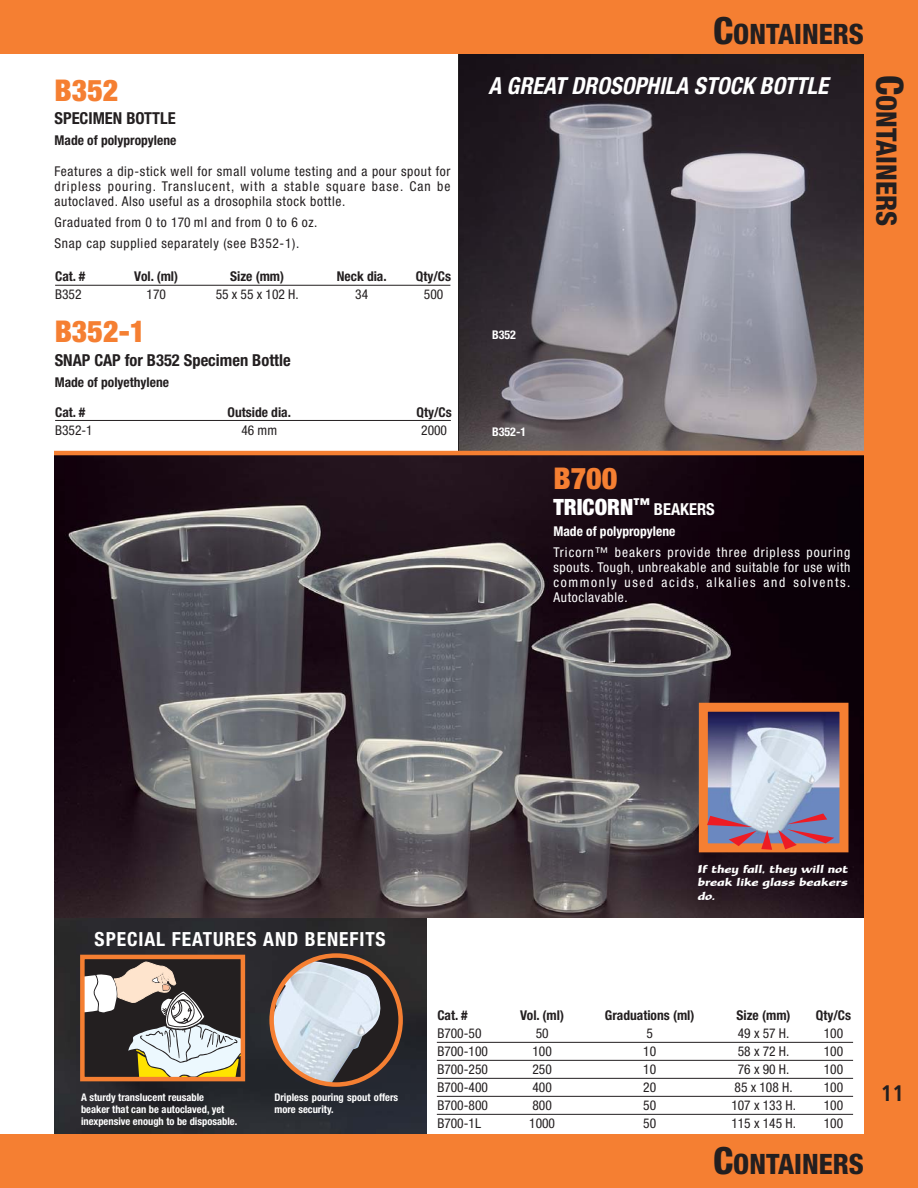
<style>
.page{position:relative;width:918px;height:1188px;background:#fff}
.page>*{position:absolute;margin:0;border:0;box-sizing:border-box;transform-origin:0 0}
.t1{font:900 condensed 30px "Helvetica Neue";color:#f57f32}
.t2{font:800 condensed 28.2px "Helvetica Neue";color:#231f20}
.t3{font:italic 700 condensed 23.55px "Helvetica Neue";color:#fff}
.t4{font:900 condensed 22.5px "Helvetica Neue";color:#fff}
.t5{font:700 condensed 22.5px "Frutiger";color:#231f20}
.t6{font:700 condensed 19.5px "Helvetica Neue";letter-spacing:.05em;color:#fff}
.t7{font:700 condensed 16.5px "Helvetica Neue";color:#231f20}
.t8{font:condensed 13.5px/15px "Helvetica Neue";color:#231f20;text-align:justify}
.t9{font:condensed 13.5px/15px "Helvetica Neue";letter-spacing:.12em;color:#fff;text-align:justify}
.t10{font:700 condensed 13.5px "Helvetica Neue";color:#231f20}
.t11{font:condensed 13.5px/21px "Helvetica Neue";letter-spacing:.05em;color:#231f20}
.t12{font:700 condensed 13.5px "Helvetica Neue";color:#fff}
.t13{font:12px/13.5px "Becka Script Plain";letter-spacing:-.005em;color:#fff;text-align:justify}
.t14{font:700 condensed 12px "Helvetica Neue";color:#fff}
.t15{font:700 condensed 10.5px/12px "Helvetica Neue";color:#fff}
.s1{font-size:37.5px}
.s2{font-weight:700;font-size:16.5px}
</style>
<div class="page">
<img style="left:459px;top:54px;width:405px;height:397px">
<img style="left:54px;top:918px;width:372px;height:216px">
<hr style="left:437px;top:1042px;width:416px;height:1px;background:#231f20">
<hr style="left:437px;top:1060px;width:416px;height:1px;background:#231f20">
<hr style="left:437px;top:1078px;width:416px;height:1px;background:#231f20">
<hr style="left:437px;top:1096px;width:416px;height:1px;background:#231f20">
<hr style="left:437px;top:1114px;width:416px;height:1px;background:#231f20">
<img style="left:54px;top:455px;width:810px;height:463px">
<img style="left:709px;top:713px;width:129px;height:129px">
<div style="left:699px;top:703px;width:149px;height:149px;border:9px solid #f57f32"></div>
<svg style="left:707px;top:816px;width:65px;height:34px;background:#b07f8d"></svg>
<svg style="left:778px;top:813px;width:56px;height:36px;background:#a0758d"></svg>
<svg style="left:85px;top:961px;width:155px;height:115px;background:#7d7a73"></svg>
<div style="left:80px;top:955px;width:165px;height:126px;border:4px solid #f57f32"></div>
<svg style="left:269px;top:953px;width:134px;height:134px;background:#948d8b"></svg>
<hr style="left:55px;top:420px;width:396px;height:1px;background:#231f20">
<hr style="left:55px;top:285px;width:395px;height:1px;background:#231f20">
<hr style="left:54px;top:451px;width:810px;height:4px;background:#f57f32">
<div style="left:0;top:1134px;width:918px;height:54px;background:#f57f32"></div>
<div style="left:0;top:0;width:918px;height:54px;background:#f57f32"></div>
<div style="left:864px;top:36px;width:54px;height:1152px;background:#f57f32"></div>
<h1 class="t1" style="left:55px;top:80px;width:66px">B352</h1>
<p class="t7" style="left:55px;top:112px;width:123px">SPECIMEN BOTTLE</p>
<p class="t10" style="left:55px;top:135px;width:123px">Made of polypropylene</p>
<p class="t8" style="left:55px;top:165px;width:398px">Features a dip-stick well for small volume testing and a pour spout for dripless pouring. Translucent, with a stable square base. Can be autoclaved. Also useful as a drosophila stock bottle.</p>
<p class="t11" style="left:55px;top:213px;width:264px">Graduated from 0 to 170 ml and from 0 to 6 oz.<br>Snap cap supplied separately (see B352-1).</p>
<p class="t10" style="left:55px;top:272px;width:32px">Cat. #</p>
<p class="t10" style="left:134px;top:272px;width:45px">Vol. (ml)</p>
<p class="t10" style="left:230px;top:272px;width:55px">Size (mm)</p>
<p class="t10" style="left:337px;top:272px;width:51px">Neck dia.</p>
<p class="t10" style="left:416px;top:272px;width:37px">Qty/Cs</p>
<p class="t8" style="left:55px;top:288px;width:28px">B352</p>
<p class="t8" style="left:147px;top:288px;width:21px">170</p>
<p class="t8" style="left:216px;top:288px;width:84px">55 x 55 x 102 H.</p>
<p class="t8" style="left:355px;top:288px;width:14px">34</p>
<p class="t8" style="left:424px;top:288px;width:21px">500</p>
<h1 class="t1" style="left:55px;top:320px;width:92px">B352-1</h1>
<p class="t7" style="left:55px;top:354px;width:237px">SNAP CAP for B352 Specimen Bottle</p>
<p class="t10" style="left:55px;top:377px;width:116px">Made of polyethylene</p>
<p class="t10" style="left:55px;top:407px;width:32px">Cat. #</p>
<p class="t10" style="left:228px;top:407px;width:65px">Outside dia.</p>
<p class="t10" style="left:417px;top:407px;width:37px">Qty/Cs</p>
<p class="t8" style="left:55px;top:424px;width:39px">B352-1</p>
<p class="t8" style="left:241px;top:424px;width:37px">46 mm</p>
<p class="t8" style="left:421px;top:424px;width:27px">2000</p>
<h2 class="t2" style="left:713px;top:24px;width:152px"><span class="s1">C</span>ONTAINERS</h2>
<h3 class="t3" style="left:488px;top:77px;width:346px">A GREAT DROSOPHILA STOCK BOTTLE</h3>
<h2 class="t2" style="left:897px;top:75px;width:152px;rotate:90deg"><span class="s1">C</span>ONTAINERS</h2>
<p class="t14" style="left:492px;top:331px;width:25px">B352</p>
<p class="t14" style="left:492px;top:427px;width:36px">B352-1</p>
<h1 class="t1" style="left:554px;top:468px;width:66px">B700</h1>
<h3 class="t4" style="left:554px;top:499px;width:163px">TRICORN<sup>™</sup> <span class="s2">BEAKERS</span></h3>
<p class="t12" style="left:554px;top:526px;width:123px">Made of polypropylene</p>
<p class="t9" style="left:554px;top:546px;width:299px">Tricorn™ beakers provide three dripless pouring spouts. Tough, unbreakable and suitable for use with commonly used acids, alkalies and solvents.<br>Autoclavable.</p>
<h3 class="t6" style="left:95px;top:932px;width:293px">SPECIAL FEATURES AND BENEFITS</h3>
<p class="t15" style="left:81px;top:1092px;width:158px">A sturdy translucent reusable<br>beaker that can be autoclaved, yet inexpensive enough to be disposable.</p>
<p class="t15" style="left:274px;top:1092px;width:125px">Dripless pouring spout offers more security.</p>
<p class="t13" style="left:698px;top:863px;width:152px">If they fall, they will not break like glass beakers do.</p>
<p class="t10" style="left:437px;top:1010px;width:32px">Cat. #</p>
<p class="t10" style="left:520px;top:1010px;width:45px">Vol. (ml)</p>
<p class="t10" style="left:605px;top:1010px;width:91px">Graduations (ml)</p>
<p class="t10" style="left:737px;top:1010px;width:55px">Size (mm)</p>
<p class="t10" style="left:816px;top:1010px;width:37px">Qty/Cs</p>
<p class="t8" style="left:437px;top:1027px;width:46px">B700-50</p>
<p class="t8" style="left:536px;top:1027px;width:14px">50</p>
<p class="t8" style="left:647px;top:1027px;width:8px">5</p>
<p class="t8" style="left:738px;top:1027px;width:53px">49 x 57 H.</p>
<p class="t8" style="left:824px;top:1027px;width:21px">100</p>
<p class="t8" style="left:437px;top:1045px;width:52px">B700-100</p>
<p class="t8" style="left:532px;top:1045px;width:21px">100</p>
<p class="t8" style="left:643px;top:1045px;width:14px">10</p>
<p class="t8" style="left:738px;top:1045px;width:53px">58 x 72 H.</p>
<p class="t8" style="left:824px;top:1045px;width:21px">100</p>
<p class="t8" style="left:437px;top:1063px;width:52px">B700-250</p>
<p class="t8" style="left:532px;top:1063px;width:21px">250</p>
<p class="t8" style="left:643px;top:1063px;width:14px">10</p>
<p class="t8" style="left:738px;top:1063px;width:53px">76 x 90 H.</p>
<p class="t8" style="left:824px;top:1063px;width:21px">100</p>
<p class="t8" style="left:437px;top:1081px;width:52px">B700-400</p>
<p class="t8" style="left:532px;top:1081px;width:21px">400</p>
<p class="t8" style="left:643px;top:1081px;width:14px">20</p>
<p class="t8" style="left:735px;top:1081px;width:60px">85 x 108 H.</p>
<p class="t8" style="left:824px;top:1081px;width:21px">100</p>
<p class="t8" style="left:437px;top:1099px;width:52px">B700-800</p>
<p class="t8" style="left:532px;top:1099px;width:21px">800</p>
<p class="t8" style="left:643px;top:1099px;width:14px">50</p>
<p class="t8" style="left:731px;top:1099px;width:66px">107 x 133 H.</p>
<p class="t8" style="left:824px;top:1099px;width:21px">100</p>
<p class="t8" style="left:437px;top:1117px;width:45px">B700-1L</p>
<p class="t8" style="left:529px;top:1117px;width:27px">1000</p>
<p class="t8" style="left:643px;top:1117px;width:14px">50</p>
<p class="t8" style="left:731px;top:1117px;width:66px">115 x 145 H.</p>
<p class="t8" style="left:824px;top:1117px;width:21px">100</p>
<h2 class="t2" style="left:713px;top:1153px;width:152px"><span class="s1">C</span>ONTAINERS</h2>
<h3 class="t5" style="left:881px;top:1085px;width:25px">11</h3>
</div>
